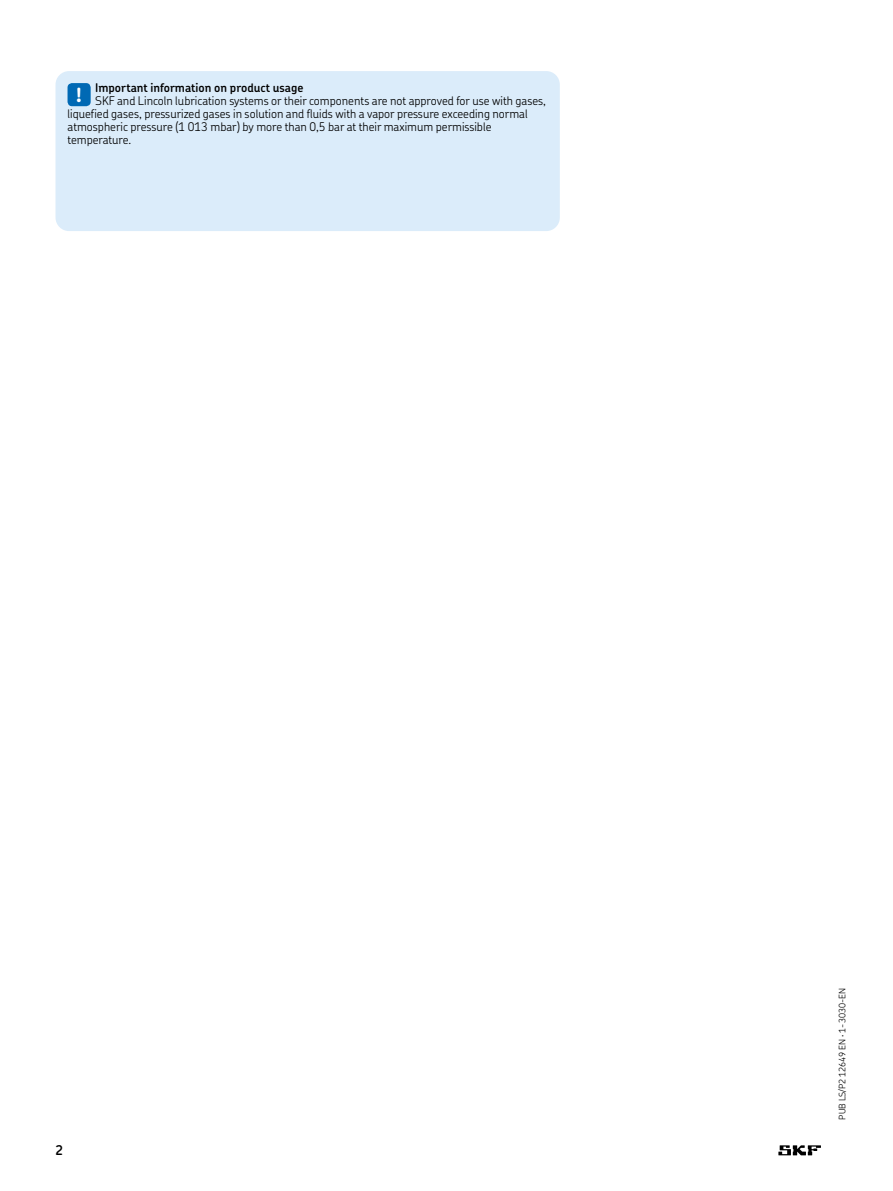
<style>
.page{position:relative;width:893px;height:1191px;background:#fff}
.page>*{position:absolute;margin:0;border:0;box-sizing:border-box;transform-origin:0 0}
.t1{font:700 19.5px "SKF Chevin";color:#fff}
.t2{font:600 13.5px "SKF Chevin OT";color:#000}
.t3{font:300 12px/13px "SKF Chevin OT";color:#000}
.t4{font:600 12px "SKF Chevin OT";color:#000}
.t5{font:300 9px "SKF Chevin OT";color:#000}
</style>
<div class="page">
<div style="left:55px;top:71px;width:504px;height:160px;background:#dbecfa;border-radius:14px"></div>
<div style="left:68px;top:83px;width:23px;height:23px;background:#0069b4;border-radius:5px"></div>
<svg style="left:778px;top:1145px;width:43px;height:10px"></svg>
<h1 class="t1" style="left:76px;top:83px;width:8px">!</h1>
<p class="t4" style="left:95px;top:83px;width:210px">Important information on product usage</p>
<p class="t3" style="left:67px;top:95px;width:480px;text-indent:28px">SKF and Lincoln lubrication systems or their components are not approved for use with gases, liquefied gases, pressurized gases in solution and fluids with a vapor pressure exceeding normal atmospheric pressure (1 013 mbar) by more than 0,5 bar at their maximum permissible temperature.</p>
<p class="t2" style="left:55px;top:1144px;width:9px">2</p>
<p class="t5" style="left:837px;top:1120px;width:133px;rotate:-90deg">PUB LS/P2 12649 EN · 1-3030-EN</p>
</div>
